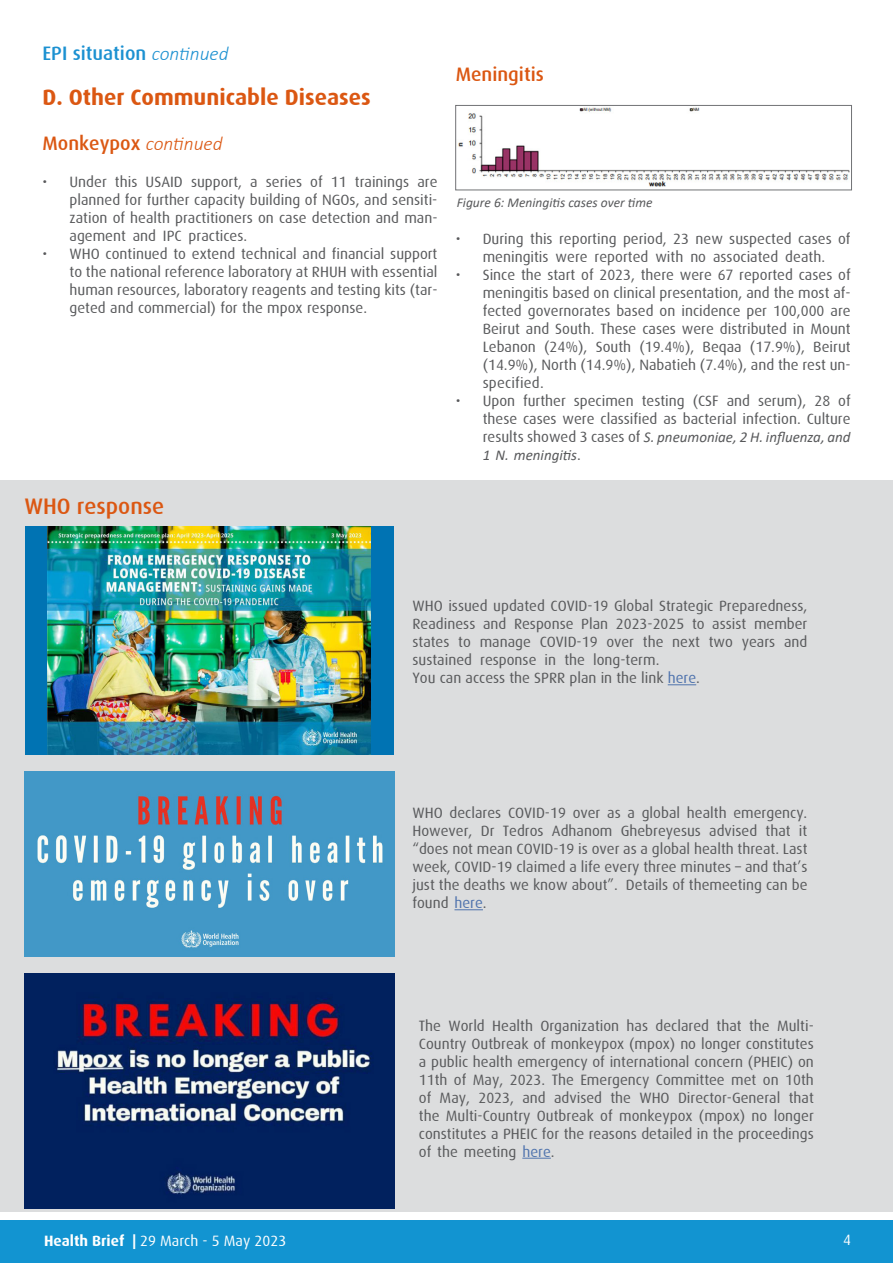
<style>
.page{position:relative;width:893px;height:1263px;background:#fff}
.page>*{position:absolute;margin:0;border:0;box-sizing:border-box;transform-origin:0 0}
.t1{font:700 22.5px "Dax";color:#db5712}
.t2{font:500 22.5px "Dax";color:#db5712}
.t3{font:500 19.5px "Dax";color:#db5712}
.t4{font:500 19.5px "Dax";color:#1c91d1}
.t5{font:15px/18px "Dax";color:#58595b}
.t6{font:italic 15px/18px "Calibri";color:#58595b}
.t7{font:15px "Dax";color:#fff}
.t8{font:700 15px "Dax";color:#fff}
.t9{font:italic 13.5px "Calibri";color:#58595b}
.s1{font-family:"Calibri";font-weight:300;font-style:italic}
.s2{font-family:"Dax";font-style:normal}
.s3{color:#4f73ad}
.s4{font-weight:700}
</style>
<div class="page">
<div style="left:0;top:1220px;width:893px;height:43px;background:#1294d1"></div>
<img style="left:458px;top:107px;width:392px;height:80px">
<div style="left:455px;top:105px;width:397px;height:85px;border:1px solid #717275"></div>
<div style="left:0;top:480px;width:893px;height:732px;background:#dcddde"></div>
<img style="left:24px;top:974px;width:370px;height:235px">
<div style="left:68px;top:1150px;width:283px;height:59px;background:#01215e"></div>
<img style="left:24px;top:772px;width:370px;height:184px">
<svg style="left:522px;top:1158px;width:29px;height:1px"></svg>
<svg style="left:454px;top:909px;width:29px;height:1px"></svg>
<svg style="left:668px;top:684px;width:28px;height:1px"></svg>
<div style="left:25px;top:526px;width:369px;height:228px;background:#0073b3"></div>
<img style="left:48px;top:526px;width:323px;height:228px">
<h2 class="t4" style="left:43px;top:43px;width:188px">EPI situation <span class="s1">continued</span></h2>
<h1 class="t1" style="left:43px;top:85px;width:330px">D. Other Communicable Diseases</h1>
<h2 class="t3" style="left:43px;top:133px;width:182px">Monkeypox <span class="s1">continued</span></h2>
<p class="t5" style="left:43px;top:173px;width:6px">•</p>
<p class="t5" style="left:70px;top:173px;width:39px">Under</p>
<p class="t5" style="left:115px;top:173px;width:24px">this</p>
<p class="t5" style="left:146px;top:173px;width:39px">USAID</p>
<p class="t5" style="left:191px;top:173px;width:68px">support a,</p>
<p class="t5" style="left:266px;top:173px;width:38px">series</p>
<p class="t5" style="left:310px;top:173px;width:14px">of</p>
<p class="t5" style="left:331px;top:173px;width:17px">11</p>
<p class="t5" style="left:355px;top:173px;width:56px">trainings</p>
<p class="t5" style="left:417px;top:173px;width:22px">are</p>
<p class="t5" style="left:43px;top:245px;width:6px">•</p>
<p class="t5" style="left:70px;top:191px;width:369px">planned for further capacity building of NGOs, and sensiti-</p>
<p class="t5" style="left:70px;top:245px;width:369px">WHO continued to extend technical and financial support</p>
<p class="t5" style="left:70px;top:209px;width:369px">zation of health practitioners on case detection and man-</p>
<p class="t5" style="left:133px;top:227px;width:25px">and</p>
<p class="t5" style="left:189px;top:227px;width:60px">practices.</p>
<p class="t5" style="left:163px;top:227px;width:20px">IPC</p>
<p class="t5" style="left:70px;top:227px;width:58px">agement</p>
<p class="t5" style="left:70px;top:263px;width:369px">to the national reference laboratory at RHUH with essential</p>
<p class="t5" style="left:70px;top:299px;width:299px">geted and commercial) for the mpox response.</p>
<p class="t5" style="left:70px;top:281px;width:369px">human resources, laboratory reagents and testing kits (tar-</p>
<h1 class="t2" style="left:24px;top:493px;width:141px">WHO response</h1>
<h2 class="t3" style="left:456px;top:63px;width:90px">Meningitis</h2>
<p class="t9" style="left:457px;top:193px;width:197px">Figure 6: Meningitis cases over time</p>
<p class="t5" style="left:456px;top:230px;width:6px">•</p>
<p class="t5" style="left:456px;top:266px;width:6px">•</p>
<p class="t5" style="left:456px;top:392px;width:6px">•</p>
<p class="t5" style="left:483px;top:230px;width:369px">During this reporting period, 23 new suspected cases of</p>
<p class="t5" style="left:595px;top:248px;width:55px">reported</p>
<p class="t5" style="left:655px;top:248px;width:29px">with</p>
<p class="t5" style="left:713px;top:248px;width:67px">associated</p>
<p class="t5" style="left:785px;top:248px;width:41px">death.</p>
<p class="t5" style="left:483px;top:248px;width:369px">meningitis<br>Since the start of 2023, there were 67 reported cases of</p>
<p class="t5" style="left:556px;top:248px;width:34px">were</p>
<p class="t5" style="left:690px;top:248px;width:17px">no</p>
<p class="t5" style="left:483px;top:284px;width:369px">meningitis based on clinical presentation, and the most af-</p>
<p class="t5" style="left:483px;top:320px;width:369px;text-align:right">Beirut and South. These cases were distributed in Mount<br>Beirut</p>
<p class="t5" style="left:483px;top:302px;width:369px">fected governorates based on incidence per 100,000 are</p>
<p class="t5" style="left:544px;top:338px;width:45px">(24% ,)</p>
<p class="t5" style="left:639px;top:338px;width:57px">(19.4% ,)</p>
<p class="t5" style="left:750px;top:338px;width:57px">(17.9% ,)</p>
<p class="t5" style="left:483px;top:338px;width:55px">Lebanon</p>
<p class="t5" style="left:483px;top:374px;width:63px">specified.</p>
<p class="t5" style="left:596px;top:338px;width:37px">South</p>
<p class="t5" style="left:703px;top:338px;width:41px">Beqaa</p>
<p class="t5" style="left:483px;top:356px;width:369px">(14.9% ,) North (14.9% ,) Nabatieh (7.4% ,) and the rest un-</p>
<p class="t5" style="left:838px;top:392px;width:14px">of</p>
<p class="t5" style="left:693px;top:392px;width:28px">(CSF</p>
<p class="t5" style="left:758px;top:392px;width:50px">serum ,)</p>
<p class="t5" style="left:523px;top:392px;width:44px">further</p>
<p class="t5" style="left:727px;top:392px;width:25px">and</p>
<p class="t5" style="left:574px;top:392px;width:61px">specimen</p>
<p class="t5" style="left:642px;top:392px;width:45px">testing</p>
<p class="t5" style="left:814px;top:392px;width:17px">28</p>
<p class="t5" style="left:483px;top:392px;width:34px">Upon</p>
<p class="t5" style="left:483px;top:410px;width:369px">these cases were classified as bacterial infection. Culture</p>
<p class="t6" style="left:483px;top:427px;width:369px"><span class="s2">results showed 3 cases of</span> .S pneumoniae H2, . influenza, and<br>N1 . meningitis<span class="s2">.</span></p>
<p class="t5" style="left:412px;top:597px;width:396px;text-align:right">WHO issued updated COVID-19 Global Strategic Preparedness, member</p>
<p class="t5" style="left:412px;top:615px;width:64px">Readiness</p>
<p class="t5" style="left:483px;top:615px;width:25px">and</p>
<p class="t5" style="left:581px;top:615px;width:28px">Plan</p>
<p class="t5" style="left:712px;top:615px;width:36px">assist</p>
<p class="t5" style="left:514px;top:615px;width:61px">Response</p>
<p class="t5" style="left:616px;top:615px;width:70px">2023-2025</p>
<p class="t5" style="left:692px;top:615px;width:14px">to</p>
<p class="t5" style="left:412px;top:633px;width:39px">states</p>
<p class="t5" style="left:458px;top:633px;width:14px">to</p>
<p class="t5" style="left:480px;top:633px;width:53px">manage</p>
<p class="t5" style="left:540px;top:633px;width:59px">COVID-19</p>
<p class="t5" style="left:606px;top:633px;width:29px">over</p>
<p class="t5" style="left:643px;top:633px;width:22px">the</p>
<p class="t5" style="left:672px;top:633px;width:29px">next</p>
<p class="t5" style="left:412px;top:651px;width:289px">sustained<br>You can access the SPRR plan in the link <span class="s3">here</span>.</p>
<p class="t5" style="left:564px;top:651px;width:22px">the</p>
<p class="t5" style="left:593px;top:651px;width:68px">long-term.</p>
<p class="t5" style="left:545px;top:651px;width:13px">in</p>
<p class="t5" style="left:480px;top:651px;width:58px">response</p>
<p class="t5" style="left:709px;top:633px;width:26px">two</p>
<p class="t5" style="left:742px;top:633px;width:35px">years</p>
<p class="t5" style="left:784px;top:633px;width:25px">and</p>
<p class="t5" style="left:412px;top:804px;width:32px">WHO</p>
<p class="t5" style="left:449px;top:804px;width:53px">declares</p>
<p class="t5" style="left:508px;top:804px;width:59px">COVID-19</p>
<p class="t5" style="left:573px;top:804px;width:50px">over as</p>
<p class="t5" style="left:627px;top:804px;width:9px">a</p>
<p class="t5" style="left:642px;top:804px;width:86px">global health</p>
<p class="t5" style="left:733px;top:804px;width:75px">emergency.</p>
<p class="t5" style="left:503px;top:822px;width:42px">Tedros</p>
<p class="t5" style="left:552px;top:822px;width:62px">Adhanom</p>
<p class="t5" style="left:621px;top:822px;width:82px">Ghebreyesus</p>
<p class="t5" style="left:709px;top:822px;width:50px">advised</p>
<p class="t5" style="left:766px;top:822px;width:27px">that</p>
<p class="t5" style="left:799px;top:822px;width:10px">it</p>
<p class="t5" style="left:481px;top:822px;width:15px">Dr</p>
<p class="t5" style="left:412px;top:822px;width:62px">However,</p>
<p class="t5" style="left:412px;top:840px;width:396px">“does not mean COVID-19 is over as a global health threat. Last</p>
<p class="t5" style="left:412px;top:858px;width:396px">week, COVID-19 claimed a life every three minutes – and that s’</p>
<p class="t5" style="left:626px;top:876px;width:183px">Details of themeeting can be</p>
<p class="t5" style="left:412px;top:876px;width:207px">just the deaths we know about .” found <span class="s3">here</span>.</p>
<p class="t8" style="left:44px;top:1233px;width:82px">Health Brief</p>
<p class="t7" style="left:132px;top:1233px;width:155px"><span class="s4">|</span> 29 March 5- May 2023</p>
<p class="t5" style="left:419px;top:1016px;width:24px">The</p>
<p class="t5" style="left:419px;top:1052px;width:396px;text-align:right">a public health emergency of international concern (PHEIC) on<br>11th of May, 2023. The Emergency Committee met on 10th that</p>
<p class="t5" style="left:448px;top:1016px;width:38px">World</p>
<p class="t5" style="left:492px;top:1016px;width:42px">Health</p>
<p class="t5" style="left:627px;top:1016px;width:23px">has</p>
<p class="t5" style="left:655px;top:1016px;width:55px">declared</p>
<p class="t5" style="left:716px;top:1016px;width:27px">that</p>
<p class="t5" style="left:749px;top:1016px;width:22px">the</p>
<p class="t5" style="left:777px;top:1016px;width:38px">Multi-</p>
<p class="t5" style="left:540px;top:1016px;width:80px">Organization</p>
<p class="t5" style="left:419px;top:1034px;width:396px">Country Outbreak of monkeypox (mpox) no longer constitutes</p>
<p class="t5" style="left:419px;top:1088px;width:396px">of<br>the Multi-Country Outbreak of monkeypox (mpox) no longer constitutes a PHEIC for the reasons detailed in the proceedings of the meeting <span class="s3">here</span>.</p>
<p class="t5" style="left:522px;top:1088px;width:25px">and</p>
<p class="t5" style="left:554px;top:1088px;width:50px">advised</p>
<p class="t5" style="left:610px;top:1088px;width:22px">the</p>
<p class="t5" style="left:678px;top:1088px;width:104px">Director-General</p>
<p class="t5" style="left:478px;top:1088px;width:37px">2023,</p>
<p class="t5" style="left:639px;top:1088px;width:32px">WHO</p>
<p class="t5" style="left:440px;top:1088px;width:32px">May,</p>
<p class="t7" style="left:843px;top:1231px;width:9px">4</p>
</div>
